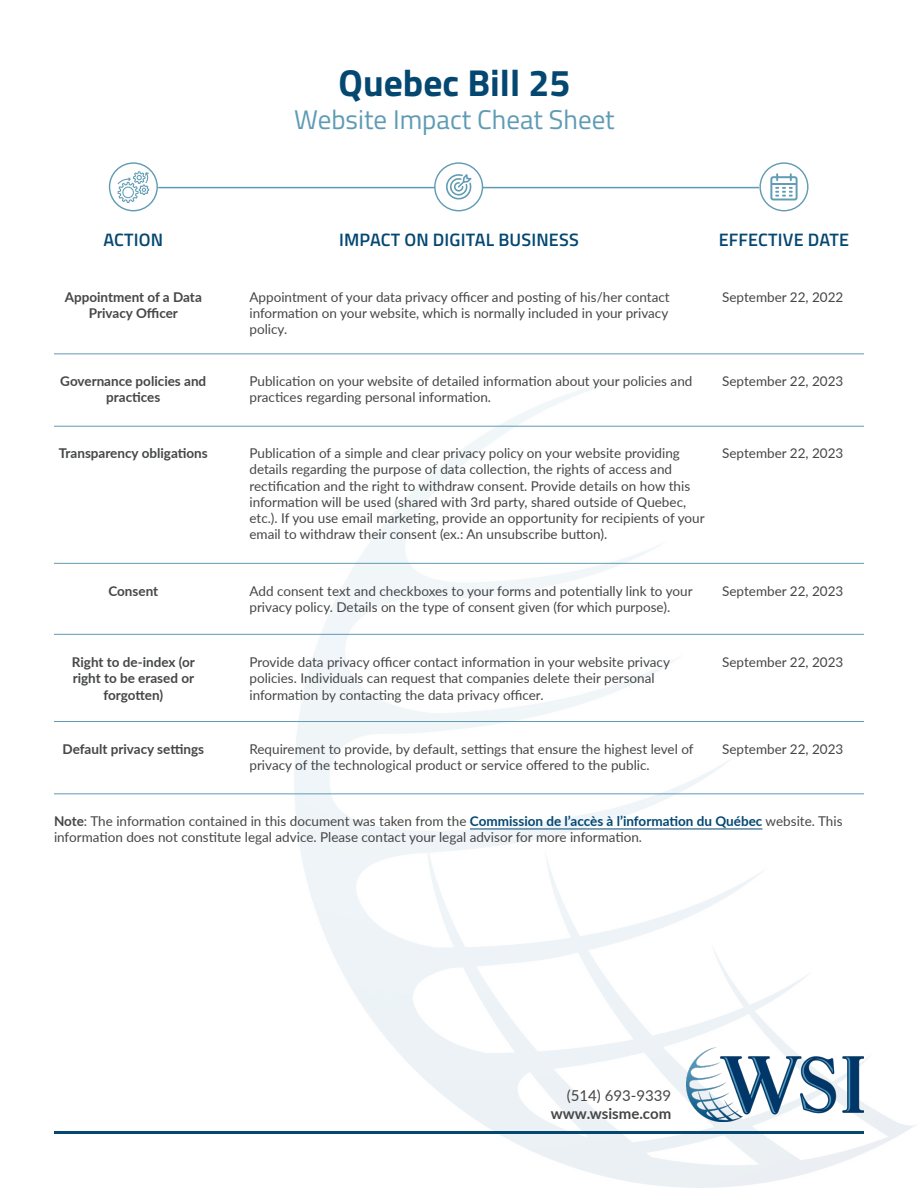
<style>
.page{position:relative;width:918px;height:1188px;background:#fff}
.page>*{position:absolute;margin:0;border:0;box-sizing:border-box;transform-origin:0 0}
.t1{font:700 37.5px "Titillium Web";color:#044771}
.t2{font:27px "Titillium Web";color:#5f9bb4}
.t3{font:600 18px "Titillium Web";letter-spacing:.01em;color:#044771}
.t4{font:700 15px "Lato";color:#454646}
.t5{font:15px "Lato";color:#454646}
.Text_-_descriptions{font:13.5px/16.2px "Lato";color:#454646}
.Action{font:700 13.5px/16.2px "Lato";color:#454646;text-align:center}
.Date{font:13.5px "Lato";color:#454646}
.s1{font-weight:700}
.s2{font-weight:700;color:#044771}
</style>
<div class="page">
<img style="left:294px;top:380px;width:622px;height:808px">
<img style="left:687px;top:1048px;width:177px;height:73px">
<hr style="left:54px;top:1132px;width:810px;height:2px;background:#044771">
<hr style="left:470px;top:829px;width:292px;height:1px;background:#044771">
<div style="left:109px;top:162px;width:49px;height:49px;border:1px solid #619cb4;border-radius:50%"></div>
<svg style="left:118px;top:171px;width:31px;height:32px"></svg>
<div style="left:759px;top:162px;width:50px;height:49px;border:1px solid #619cb4;border-radius:50%"></div>
<svg style="left:770px;top:173px;width:28px;height:27px"></svg>
<div style="left:434px;top:162px;width:49px;height:49px;border:1px solid #619cb4;border-radius:50%"></div>
<svg style="left:446px;top:174px;width:26px;height:26px"></svg>
<hr style="left:482px;top:187px;width:277px;height:1px;background:#5f9bb4">
<hr style="left:158px;top:187px;width:277px;height:1px;background:#5f9bb4">
<hr style="left:54px;top:354px;width:810px;height:1px;background:#5f9bb4">
<hr style="left:54px;top:426px;width:810px;height:1px;background:#5f9bb4">
<hr style="left:54px;top:563px;width:810px;height:1px;background:#5f9bb4">
<hr style="left:54px;top:634px;width:810px;height:1px;background:#5f9bb4">
<hr style="left:54px;top:721px;width:810px;height:1px;background:#5f9bb4">
<hr style="left:54px;top:794px;width:810px;height:1px;background:#5f9bb4">
<p class="t1" style="left:339px;top:55px;width:233px">Quebec Bill 25</p>
<p class="t2" style="left:294px;top:100px;width:322px">Website Impact Cheat Sheet</p>
<p class="t3" style="left:103px;top:226px;width:61px">ACTION</p>
<p class="t3" style="left:339px;top:226px;width:241px">IMPACT ON DIGITAL BUSINESS</p>
<p class="t3" style="left:719px;top:226px;width:132px">EFFECTIVE DATE</p>
<p class="Action" style="left:65px;top:288px;width:139px">Appointment of a Data<br>Privacy Officer</p>
<p class="Action" style="left:60px;top:372px;width:148px">Governance policies and practices</p>
<p class="Text_-_descriptions" style="left:249px;top:288px;width:422px;text-align:justify">Appointment of your data privacy officer and posting of his/her contact information on your website, which is normally included in your privacy policy.</p>
<p class="Text_-_descriptions" style="left:249px;top:372px;width:444px">Publication on your website of detailed information about your policies and practices regarding personal information.</p>
<p class="Date" style="left:722px;top:287px;width:123px">September 22, 2022</p>
<p class="Date" style="left:722px;top:371px;width:123px">September 22, 2023</p>
<p class="Action" style="left:59px;top:445px;width:150px">Transparency obligations</p>
<p class="Text_-_descriptions" style="left:249px;top:445px;width:457px">Publication of a simple and clear privacy policy on your website providing details regarding the purpose of data collection, the rights of access and rectification and the right to withdraw consent. Provide details on how this information will be used (shared with 3rd party, shared outside of Quebec, etc.). If you use email marketing, provide an opportunity for recipients of your email to withdraw their consent (ex.: An unsubscribe button).</p>
<p class="Date" style="left:722px;top:444px;width:123px">September 22, 2023</p>
<p class="Action" style="left:108px;top:583px;width:51px">Consent</p>
<p class="Text_-_descriptions" style="left:249px;top:583px;width:445px">Add consent text and checkboxes to your forms and potentially link to your privacy policy. Details on the type of consent given (for which purpose).</p>
<p class="Date" style="left:722px;top:582px;width:123px">September 22, 2023</p>
<p class="Action" style="left:72px;top:654px;width:125px">Right to de-index (or right to be erased or forgotten)</p>
<p class="Text_-_descriptions" style="left:249px;top:654px;width:422px">Provide data privacy officer contact information in your website privacy policies. Individuals can request that companies delete their personal information by contacting the data privacy officer.</p>
<p class="Date" style="left:722px;top:653px;width:123px">September 22, 2023</p>
<p class="Action" style="left:63px;top:740px;width:143px">Default privacy settings</p>
<p class="Text_-_descriptions" style="left:249px;top:740px;width:446px">Requirement to provide, by default, settings that ensure the highest level of privacy of the technological product or service offered to the public.</p>
<p class="Date" style="left:722px;top:739px;width:123px">September 22, 2023</p>
<p class="Text_-_descriptions" style="left:54px;top:812px;width:790px"><span class="s1">Note</span>: The information contained in this document was taken from the <span class="s2">Commission de l’accès à l’information du Québec</span> website. This information does not constitute legal advice. Please contact your legal advisor for more information.</p>
<p class="t5" style="left:567px;top:1085px;width:106px">(514) 693-9339</p>
<p class="t4" style="left:551px;top:1103px;width:122px">www.wsisme.com</p>
</div>
